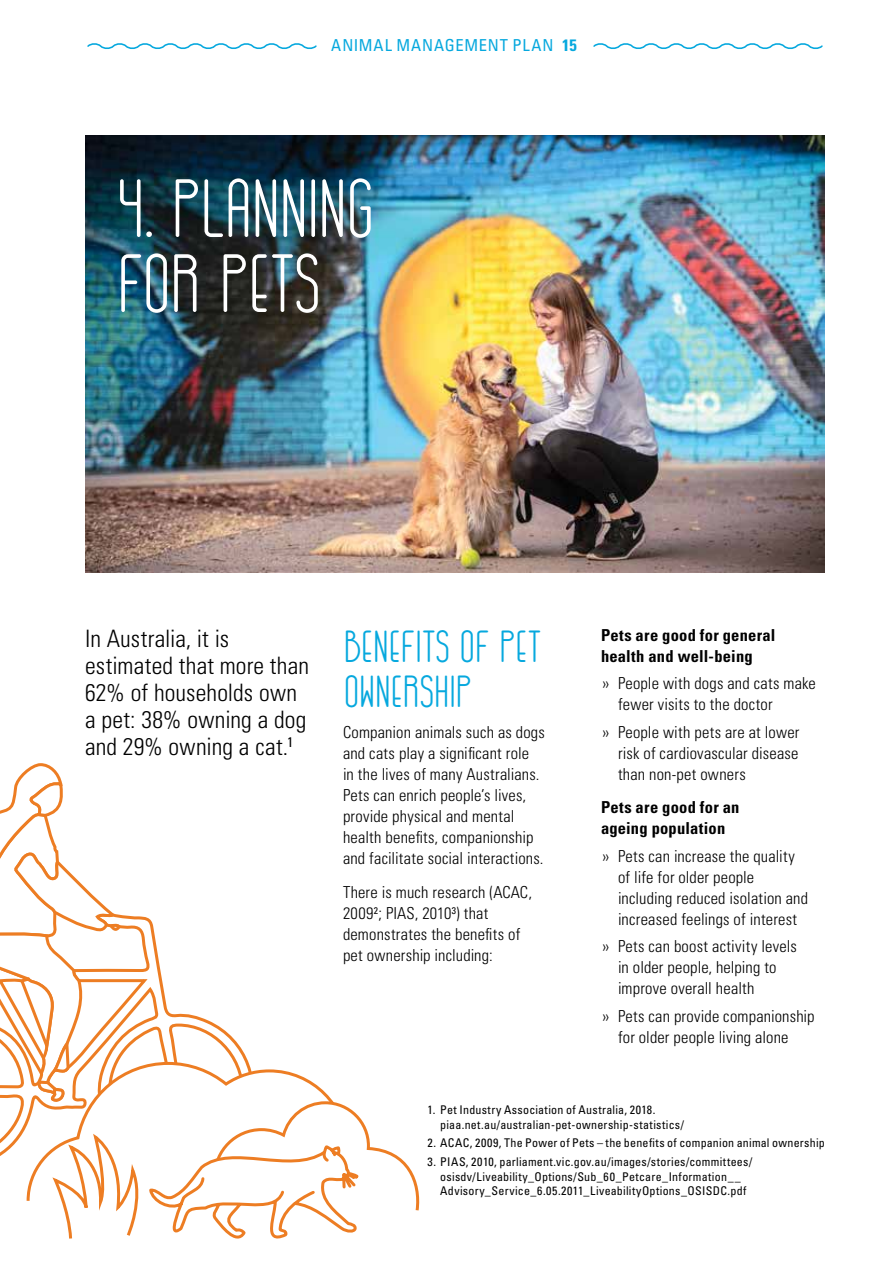
<style>
.page{position:relative;width:893px;height:1263px;background:#fff}
.page>*{position:absolute;margin:0;border:0;box-sizing:border-box;transform-origin:0 0}
.t1{font:82.5px/75px "GOGOIA";letter-spacing:-.04em;color:#fff}
.t2{font:45px/45px "GOGOIA";letter-spacing:-.025em;color:#06a8de}
.t3{font:300 condensed 24px/27px "Univers";letter-spacing:.005em;color:#000}
.t4{font:300 condensed 16.5px/21px "Univers";letter-spacing:.01em;color:#000}
.t5{font:700 condensed 16.5px/21px "Univers";letter-spacing:.015em;color:#000}
.t6{font:condensed 16.5px "Univers";letter-spacing:.06em;color:#06a8de}
.t7{font:condensed 12px/14.4px "Univers";letter-spacing:.02em;color:#000}
.s1{font-weight:700}
.s2{font-stretch:normal}
</style>
<div class="page">
<img style="left:85px;top:136px;width:740px;height:437px">
<svg style="left:0;top:763px;width:420px;height:476px"></svg>
<svg style="left:87px;top:43px;width:230px;height:6px"></svg>
<svg style="left:593px;top:43px;width:230px;height:6px"></svg>
<p class="t6" style="left:331px;top:35px;width:247px">ANIMAL MANAGEMENT PLAN <span class="s1">15</span></p>
<h1 class="t1" style="left:116px;top:172px;width:262px">4. PLANNING<br>FOR PETS</h1>
<h3 class="t3" style="left:85px;top:624px;width:225px">In Australia, it is estimated that more than<br>62% of households own a pet: 38% owning a dog and 29% owning a cat.<sup>1</sup></h3>
<h2 class="t2" style="left:343px;top:624px;width:200px">BENEFITS OF PET<br>OWNERSHIP</h2>
<p class="t4" style="left:343px;top:722px;width:203px">Companion animals such as dogs and cats play a significant role<br>in the lives of many Australians.<br>Pets can enrich people’s lives, provide physical and mental health benefits, companionship and facilitate social interactions.</p>
<p class="t4" style="left:343px;top:881px;width:190px">There is much research (ACAC,<br>2009<sup>2</sup>; PIAS, 2010<sup>3</sup>) that demonstrates the benefits of pet ownership including:</p>
<p class="t5" style="left:601px;top:624px;width:176px">Pets are good for general health and well‑being</p>
<p class="t4" style="left:618px;top:673px;width:199px;text-indent:-17px"><span class="s2">»</span> People with dogs and cats make fewer visits to the doctor</p>
<p class="t4" style="left:618px;top:721px;width:183px;text-align:justify;text-indent:-17px"><span class="s2">»</span> People with pets are at lower risk of cardiovascular disease than non‑pet owners</p>
<p class="t5" style="left:601px;top:797px;width:140px">Pets are good for an ageing population</p>
<p class="t4" style="left:618px;top:845px;width:192px;text-indent:-17px"><span class="s2">»</span> Pets can increase the quality of life for older people including reduced isolation and increased feelings of interest</p>
<p class="t4" style="left:618px;top:936px;width:180px;text-indent:-17px"><span class="s2">»</span> Pets can boost activity levels in older people, helping to improve overall health</p>
<p class="t4" style="left:601px;top:1005px;width:215px;text-align:center"><span class="s2">»</span> Pets can provide companionship for older people living alone</p>
<p class="t7" style="left:440px;top:1103px;width:245px;text-indent:-13px">1. Pet Industry Association of Australia, 2018. piaa.net.au/australian-pet-ownership-statistics/</p>
<p class="t7" style="left:427px;top:1136px;width:399px">2. ACAC, 2009, The Power of Pets – the benefits of companion animal ownership</p>
<p class="t7" style="left:427px;top:1154px;width:326px;text-align:center">3. PIAS, 2010, parliament.vic.gov.au/images/stories/committees/ osisdv/Liveability_Options/Sub_60_Petcare_Information__<br>Advisory_Service_6.05.2011_LiveabilityOptions_OSISDC.pdf</p>
</div>
